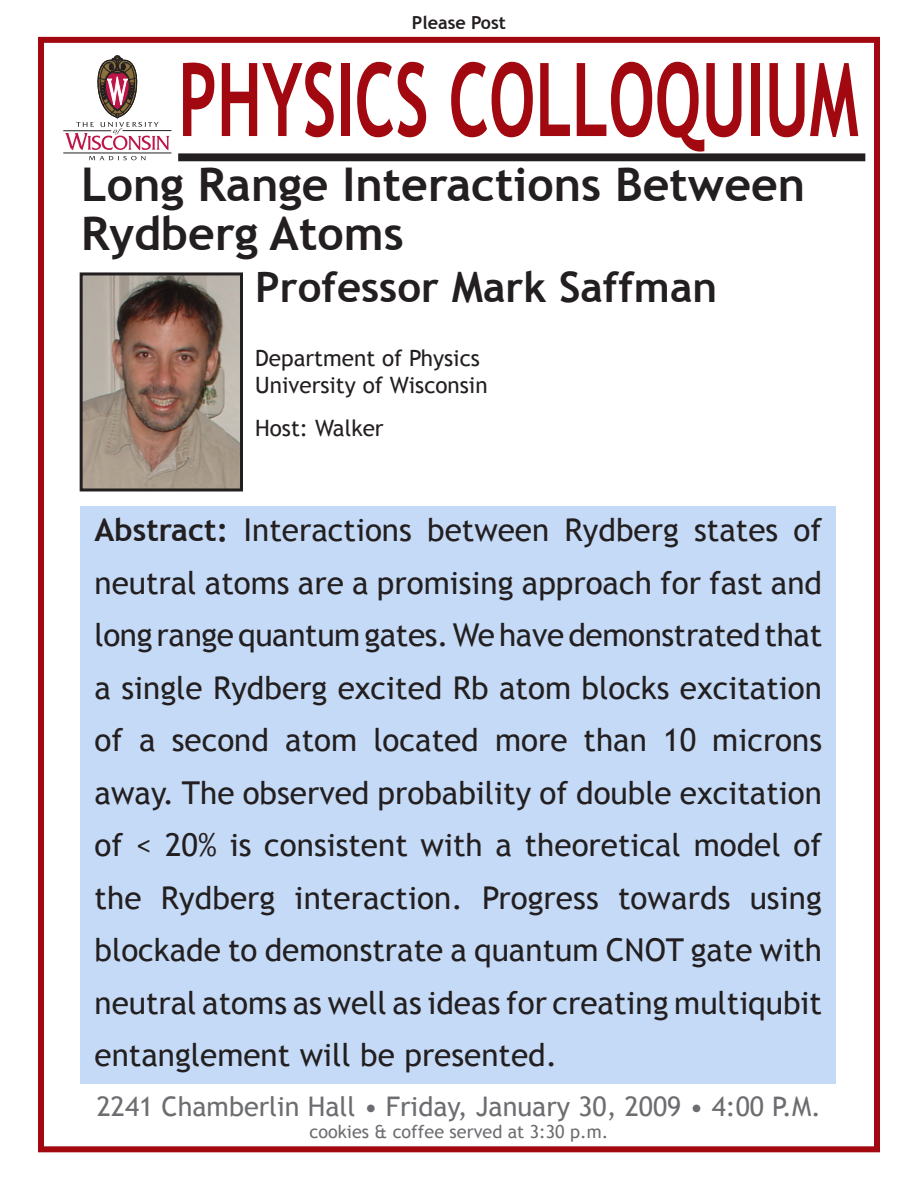
<style>
.page{position:relative;width:918px;height:1188px;background:#fff}
.page>*{position:absolute;margin:0;border:0;box-sizing:border-box;transform-origin:0 0}
.colloquium{font:700 102px "Trebuchet MS";color:#a1080f;scale:.65 1}
.t1{font:700 46.5px/49.5px "Trebuchet MS";color:#231f20}
.speaker_H1{font:700 42px "Trebuchet MS";color:#231f20}
.Abstract{font:31.5px/52.5px "Trebuchet MS";color:#231f20;text-align:justify}
.date_location{font:27px "Trebuchet MS";color:#6c6d70}
.speaker_H2{font:22.5px/27px "Trebuchet MS";color:#231f20}
.date_location-2{font:18px "Trebuchet MS";color:#6c6d70}
.post{font:700 18px "Trebuchet MS";color:#231f20}
.s1{font-weight:700}
</style>
<div class="page">
<div style="left:38px;top:37px;width:842px;height:1115px;border:6px solid #a1080f"></div>
<hr style="left:63px;top:153px;width:108px;height:1px;background:#231f20">
<hr style="left:63px;top:131px;width:48px;height:1px;background:#231f20">
<hr style="left:123px;top:130px;width:48px;height:1px;background:#231f20">
<svg style="left:65px;top:55px;width:104px;height:105px"></svg>
<div style="left:179px;top:154px;width:686px;height:7px;background:#231f20"></div>
<div style="left:178px;top:153px;width:687px;height:8px;border:2px solid #231f20"></div>
<div style="left:80px;top:506px;width:756px;height:578px;background:#c5daf6"></div>
<img style="left:84px;top:276px;width:155px;height:211px">
<div style="left:80px;top:272px;width:163px;height:219px;border:3px solid #231f20"></div>
<p class="post" style="left:412px;top:12px;width:96px">Please Post</p>
<p class="colloquium" style="left:178px;top:36px;width:1048px">PHYSICS COLLOQUIUM</p>
<h1 class="t1" style="left:81px;top:160px;width:726px">Long Range Interactions Between<br>Rydberg Atoms</h1>
<p class="speaker_H1" style="left:255px;top:261px;width:464px">Professor Mark Saffman</p>
<p class="speaker_H2" style="left:255px;top:344px;width:234px">Department of Physics<br>University of Wisconsin</p>
<p class="speaker_H2" style="left:255px;top:415px;width:130px">Host: Walker</p>
<p class="Abstract" style="left:94px;top:504px;width:729px"><span class="s1">Abstract:</span> Interactions between Rydberg states of neutral atoms are a promising approach for fast and long range quantum gates. We have demonstrated that a single Rydberg excited Rb atom blocks excitation of a second atom located more than 10 microns away. The observed probability of double excitation of &lt; 20% is consistent with a theoretical model of the Rydberg interaction. Progress towards using blockade to demonstrate a quantum CNOT gate with neutral atoms as well as ideas for creating multiqubit entanglement will be presented.</p>
<p class="date_location" style="left:97px;top:1091px;width:726px">2241 Chamberlin Hall • Friday, January 30, 2009 • 4:00 P.M.</p>
<p class="date_location-2" style="left:310px;top:1121px;width:300px">cookies &amp; coffee served at 3:30 p.m.</p>
</div>
